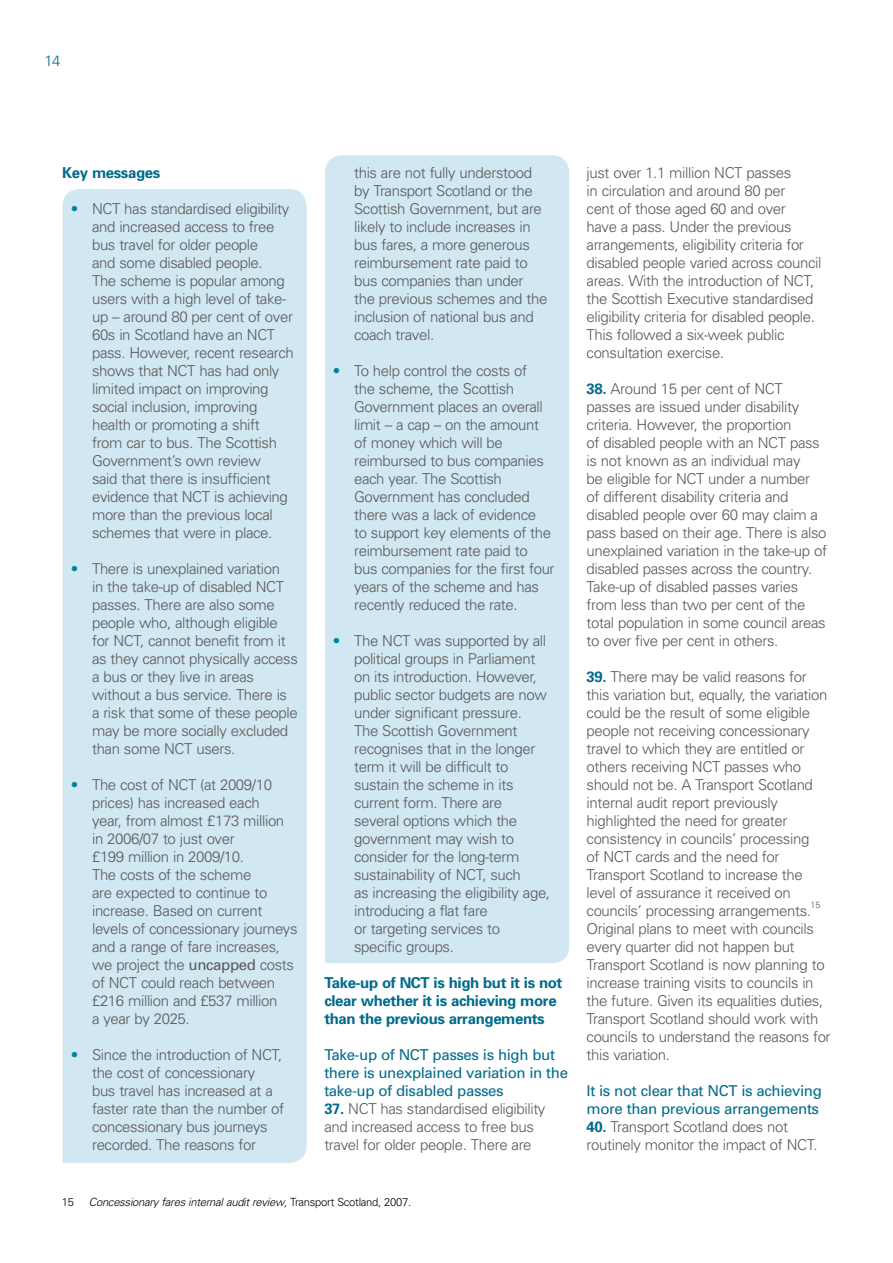
<style>
.page{position:relative;width:893px;height:1263px;background:#fff}
.page>*{position:absolute;margin:0;border:0;box-sizing:border-box;transform-origin:0 0}
.Paragraph_-_bullet_h{font:300 15px/18px "Univers";letter-spacing:-.025em;color:#58585a}
.Paragraph{font:300 15px/18px "Univers";letter-spacing:-.025em;color:#58585a}
.Heading_4{font:15px/18px "Univers";letter-spacing:-.025em;color:#006b8d}
.Heading_3{font:700 15px/18px "Univers";letter-spacing:-.025em;color:#006b8d}
.t1{font:300 15px "Univers";color:#006b8d}
.Footnote{font:italic 300 11.25px "Univers";letter-spacing:-.025em;color:#000}
.Footnote-2{font:300 11.25px "Univers";color:#000}
.Paragraph-2{font:300 9px "Univers";color:#58585a}
.s1{color:#0083a1}
.s2{font-weight:400}
.s3{font-weight:700;color:#006b8d}
.s4{font-style:normal}
</style>
<div class="page">
<div style="left:325px;top:155px;width:244px;height:808px;background:#d1e7f1"></div>
<div style="left:63px;top:189px;width:244px;height:974px;background:#d1e7f1"></div>
<p class="t1" style="left:45px;top:52px;width:17px">14</p>
<p class="Heading_3" style="left:62px;top:163px;width:99px">Key messages</p>
<p class="Paragraph_-_bullet_h" style="left:92px;top:199px;width:203px;text-indent:-21px"><span class="s1">•</span> NCT has standardised eligibility and increased access to free bus travel for older people<br>and some disabled people.<br>The scheme is popular among users with a high level of take&shy;up – around 80 per cent of over<br>60s in Scotland have an NCT pass. However, recent research shows that NCT has had only limited impact on improving social inclusion, improving health or promoting a shift from car to bus. The Scottish<br>Government’s own review<br>said that there is insufficient evidence that NCT is achieving more than the previous local schemes that were in place.</p>
<p class="Paragraph_-_bullet_h" style="left:92px;top:559px;width:207px;text-indent:-21px"><span class="s1">•</span> There is unexplained variation<br>in the take-up of disabled NCT passes. There are also some people who, although eligible for NCT, cannot benefit from it as they cannot physically access a bus or they live in areas without a bus service. There is a risk that some of these people may be more socially excluded than some NCT users.</p>
<p class="Paragraph_-_bullet_h" style="left:92px;top:775px;width:207px;text-indent:-21px"><span class="s1">•</span> The cost of NCT (at 2009/10 prices) has increased each<br>year, from almost £173 million in 2006/07 to just over<br>£199 million in 2009/10.<br>The costs of the scheme<br>are expected to continue to increase. Based on current levels of concessionary journeys and a range of fare increases, we project the <span class="s2">uncapped</span> costs of NCT could reach between £216 million and £537 million<br>a year by 2025.</p>
<p class="Paragraph_-_bullet_h" style="left:92px;top:1045px;width:194px;text-indent:-21px"><span class="s1">•</span> Since the introduction of NCT, the cost of concessionary<br>bus travel has increased at a faster rate than the number of concessionary bus journeys recorded. The reasons for</p>
<p class="Paragraph_-_bullet_h" style="left:354px;top:163px;width:195px">this are not fully understood by Transport Scotland or the<br>Scottish Government, but are likely to include increases in bus fares, a more generous reimbursement rate paid to bus companies than under the previous schemes and the inclusion of national bus and coach travel.</p>
<p class="Paragraph_-_bullet_h" style="left:354px;top:361px;width:202px;text-indent:-21px"><span class="s1">•</span> To help control the costs of<br>the scheme, the Scottish<br>Government places an overall limit – a cap – on the amount of money which will be reimbursed to bus companies each year. The Scottish<br>Government has concluded there was a lack of evidence<br>to support key elements of the reimbursement rate paid to bus companies for the first four years of the scheme and has recently reduced the rate.</p>
<p class="Paragraph_-_bullet_h" style="left:354px;top:631px;width:198px;text-indent:-21px"><span class="s1">•</span> The NCT was supported by all political groups in Parliament on its introduction. However, public sector budgets are now under significant pressure.<br>The Scottish Government recognises that in the longer term it will be difficult to sustain the scheme in its current form. There are several options which the government may wish to consider for the long-term sustainability of NCT, such<br>as increasing the eligibility age, introducing a flat fare<br>or targeting services to specific groups.</p>
<p class="Heading_3" style="left:324px;top:973px;width:240px">Take-up of NCT is high but it is not clear whether it is achieving more than the previous arrangements</p>
<p class="Heading_4" style="left:324px;top:1046px;width:245px">Take-up of NCT passes is high but there is unexplained variation in the take-up of disabled passes</p>
<p class="Paragraph" style="left:324px;top:1099px;width:223px"><span class="s3">37.</span> NCT has standardised eligibility and increased access to free bus travel for older people. There are</p>
<p class="Footnote-2" style="left:62px;top:1195px;width:14px">15</p>
<p class="Footnote" style="left:89px;top:1195px;width:324px">Concessionary fares internal audit review<span class="s4">, Transport Scotland, 2007.</span></p>
<p class="Paragraph" style="left:587px;top:163px;width:236px">just over 1.1 million NCT passes<br>in circulation and around 80 per<br>cent of those aged 60 and over<br>have a pass. Under the previous arrangements, eligibility criteria for disabled people varied across council areas. With the introduction of NCT, the Scottish Executive standardised eligibility criteria for disabled people.<br>This followed a six-week public consultation exercise.</p>
<p class="Paragraph" style="left:587px;top:379px;width:242px"><span class="s3">38.</span> Around 15 per cent of NCT passes are issued under disability criteria. However, the proportion<br>of disabled people with an NCT pass is not known as an individual may<br>be eligible for NCT under a number<br>of different disability criteria and disabled people over 60 may claim a pass based on their age. There is also unexplained variation in the take-up of disabled passes across the country.<br>Take-up of disabled passes varies from less than two per cent of the total population in some council areas to over five per cent in others.</p>
<p class="Paragraph" style="left:587px;top:667px;width:242px"><span class="s3">39.</span> There may be valid reasons for this variation but, equally, the variation could be the result of some eligible people not receiving concessionary travel to which they are entitled or others receiving NCT passes who should not be. A Transport Scotland internal audit report previously highlighted the need for greater consistency in councils’ processing<br>of NCT cards and the need for Transport Scotland to increase the level of assurance it received on councils’ processing arrangements.</p>
<p class="Paragraph-2" style="left:810px;top:900px;width:11px">15</p>
<p class="Paragraph" style="left:587px;top:919px;width:246px">Original plans to meet with councils every quarter did not happen but Transport Scotland is now planning to increase training visits to councils in the future. Given its equalities duties, Transport Scotland should work with councils to understand the reasons for this variation.</p>
<p class="Heading_4" style="left:587px;top:1082px;width:237px">It is not clear that NCT is achieving more than previous arrangements</p>
<p class="Paragraph" style="left:587px;top:1117px;width:232px"><span class="s3">40.</span> Transport Scotland does not routinely monitor the impact of NCT.</p>
</div>
